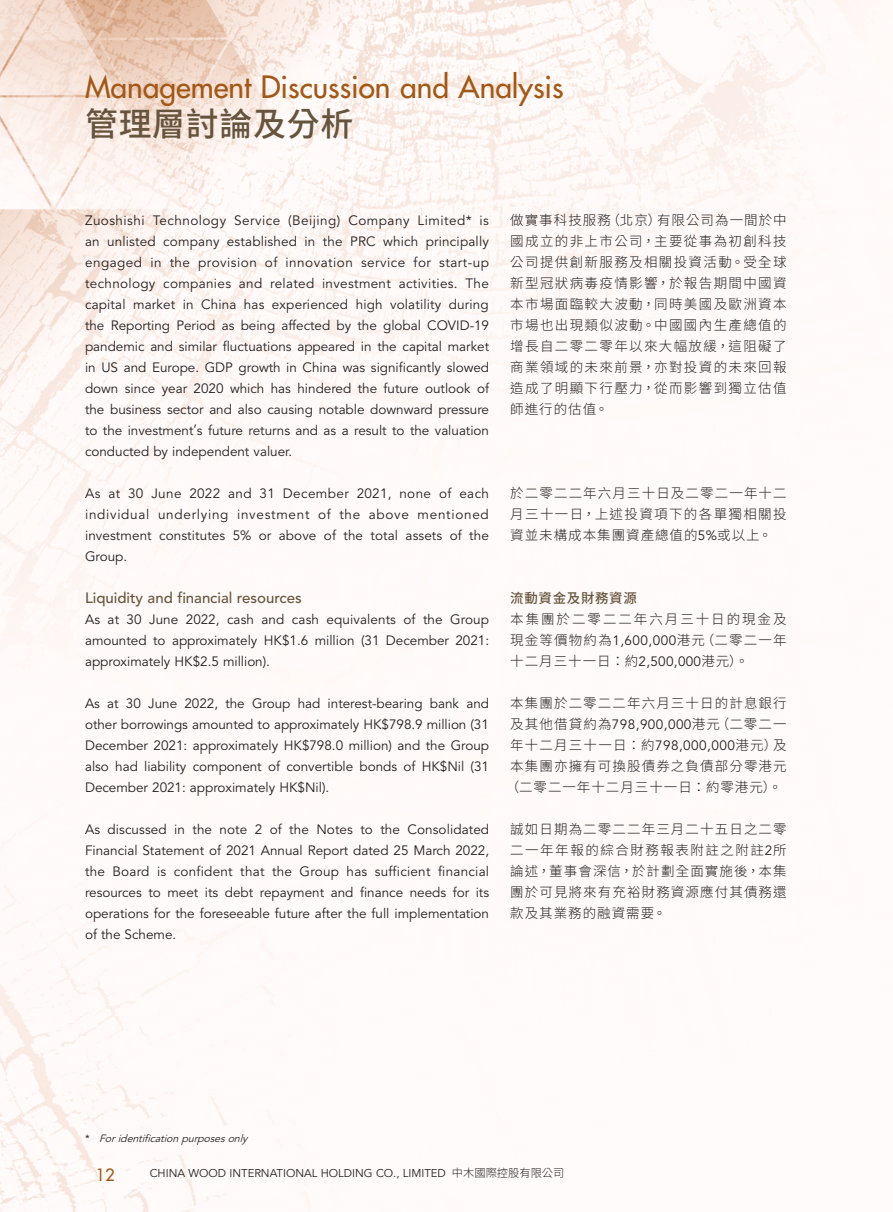
<style>
.page{position:relative;width:893px;height:1212px;background:#fff}
.page>*{position:absolute;margin:0;border:0;box-sizing:border-box;transform-origin:0 0}
.t1{font:500 33px "Source Han Sans TC";letter-spacing:.02em;color:#66543d}
.t2{font:500 30px "Futura Std";color:#a25817}
.t3{font:500 16.5px "Futura Std";color:#a25817}
.Heading_2{font:500 15px "Avenir LT Std";color:#66543d}
.Body_Text{font:13.5px/21px "Avenir LT Std";color:#231f20;text-align:justify}
.C_Body_Text{font:300 13.5px/21px "Source Han Sans TC";letter-spacing:.08em;color:#231f20;text-align:justify}
.C_Heading_2{font:500 13.5px "Source Han Sans TC";letter-spacing:.05em;color:#66543d}
.t4{font:11.25px "Avenir LT Std";color:#231f20}
.Notes{font:italic 10.5px "Avenir LT Std";color:#231f20}
.s1{font-family:"Avenir LT Std";font-weight:400}
.s2{font-style:normal}
.s3{font-family:"Source Han Sans TC";font-weight:300}
</style>
<div class="page">
<img style="left:0;top:0;width:860px;height:1212px">
<h2 class="t2" style="left:85px;top:68px;width:480px">Management Discussion and Analysis</h2>
<h1 class="t1" style="left:85px;top:106px;width:270px">管理層討論及分析</h1>
<p class="Body_Text" style="left:85px;top:210px;width:406px">Zuoshishi Technology Service (Beijing) Company Limited* is an unlisted company established in the PRC which principally engaged in the provision of innovation service for start-up technology companies and related investment activities. The capital market in China has experienced high volatility during the Reporting Period as being affected by the global COVID-19 pandemic and similar fluctuations appeared in the capital market in US and Europe. GDP growth in China was significantly slowed down since year 2020 which has hindered the future outlook of the business sector and also causing notable downward pressure to the investment’s future returns and as a result to the valuation conducted by independent valuer.</p>
<p class="Body_Text" style="left:85px;top:483px;width:406px">As at 30 June 2022 and 31 December 2021, none of each individual underlying investment of the above mentioned investment constitutes 5% or above of the total assets of the Group.</p>
<p class="Heading_2" style="left:85px;top:589px;width:218px">Liquidity and financial resources</p>
<p class="Body_Text" style="left:85px;top:609px;width:406px">As at 30 June 2022, cash and cash equivalents of the Group amounted to approximately HK$1.6 million (31 December 2021: approximately HK$2.5 million).</p>
<p class="Body_Text" style="left:85px;top:693px;width:406px">As at 30 June 2022, the Group had interest-bearing bank and other borrowings amounted to approximately HK$798.9 million (31<br>December 2021: approximately HK$798.0 million) and the Group also had liability component of convertible bonds of HK$Nil (31<br>December 2021: approximately HK$Nil).</p>
<p class="Body_Text" style="left:85px;top:819px;width:406px">As discussed in the note 2 of the Notes to the Consolidated Financial Statement of 2021 Annual Report dated 25 March 2022, the Board is confident that the Group has sufficient financial resources to meet its debt repayment and finance needs for its operations for the foreseeable future after the full implementation of the Scheme.</p>
<p class="C_Body_Text" style="left:510px;top:209px;width:278px">做實事科技服務（北京）有限公司為一間於中國成立的非上市公司，主要從事為初創科技公司提供創新服務及相關投資活動。受全球新型冠狀病毒疫情影響，於報告期間中國資本市場面臨較大波動，同時美國及歐洲資本市場也出現類似波動。中國國內生產總值的增長自二零二零年以來大幅放緩，這阻礙了商業領域的未來前景，亦對投資的未來回報造成了明顯下行壓力，從而影響到獨立估值師進行的估值。</p>
<p class="C_Body_Text" style="left:510px;top:482px;width:278px">於二零二二年六月三十日及二零二一年十二月三十一日，上述投資項下的各單獨相關投資並未構成本集團資產總值的<span class="s1">5%</span>或以上。</p>
<p class="C_Heading_2" style="left:510px;top:590px;width:128px">流動資金及財務資源</p>
<p class="C_Body_Text" style="left:510px;top:608px;width:278px">本集團於二零二二年六月三十日的現金及現金等價物約為<span class="s1">1,600,000</span>港元（二零二一年十二月三十一日：約<span class="s1">2,500,000</span>港元）。</p>
<p class="C_Body_Text" style="left:506px;top:692px;width:283px;text-align:center">本集團於二零二二年六月三十日的計息銀行及其他借貸約為<span class="s1">798,900,000</span>港元（二零二一年十二月三十一日：約<span class="s1">798,000,000</span>港元）及本集團亦擁有可換股債券之負債部分零港元（二零二一年十二月三十一日：約零港元）。</p>
<p class="C_Body_Text" style="left:510px;top:818px;width:278px">誠如日期為二零二二年三月二十五日之二零二一年年報的綜合財務報表附註之附註<span class="s1">2</span>所論述，董事會深信，於計劃全面實施後，本集團於可見將來有充裕財務資源應付其債務還款及其業務的融資需要。</p>
<p class="Notes" style="left:85px;top:1132px;width:167px"><span class="s2">*</span> Foridentificationpurposesonly</p>
<p class="t3" style="left:96px;top:1164px;width:20px">12</p>
<p class="t4" style="left:150px;top:1167px;width:416px">CHINA WOOD INTERNATIONAL HOLDING CO., LIMITED<span class="s3">　中木國際控股有限公司</span></p>
</div>
